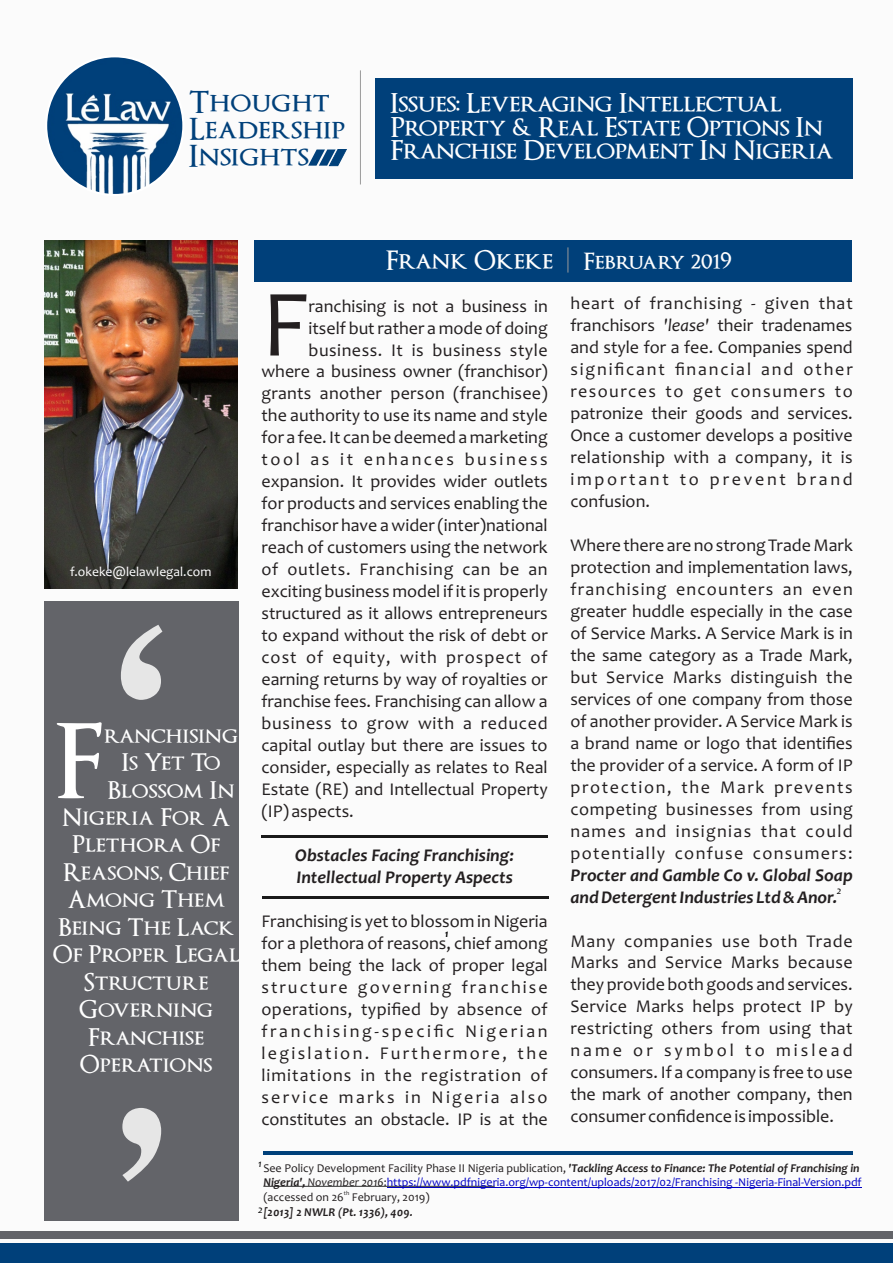
<style>
.page{position:relative;width:893px;height:1263px;background:#fbfbfb}
.page>*{position:absolute;margin:0;border:0;box-sizing:border-box;transform-origin:0 0}
.t1{font:343.2px/484.5px "P Ming Li U";color:#e6e6e6}
.t2{font:600 101.7px "Optimus Princeps";color:#fff}
.t3{font:96px "Candara";color:#231f20}
.t4{font:600 30px/27px "Optimus Princeps";color:#00407a}
.t5{font:600 26.85px/23.5px "Optimus Princeps";letter-spacing:-.015em;color:#fff}
.t6{font:600 26.25px "Optimus Princeps";color:#fff}
.t7{font:600 24px "Optimus Princeps";color:#fff}
.t8{font:18px/21.9px "Candara";color:#231f20;text-align:justify}
.t9{font:italic 700 18px/21.9px "Candara";color:#231f20}
.t10{font:18px "Candara";letter-spacing:.04em;color:#231f20}
.t11{font:18px "Candara";letter-spacing:.055em;color:#231f20}
.t12{font:18px "Candara";letter-spacing:.03em;color:#231f20}
.t13{font:18px "Candara";letter-spacing:.14em;color:#231f20}
.t14{font:13.5px "Candara";color:#fff}
.t15{font:12px/14.7px "Candara";color:#0000c4}
.t16{font:12px "Candara";color:#231f20}
.t17{font:italic 700 12px "Candara";color:#231f20}
.t18{font:italic 10.5px "Candara";color:#000}
.t19{font:italic 700 10.5px "Candara";color:#000}
.t20{font:6px "Candara";color:#231f20}
.s1{font-size:23.4px}
.s2{font-style:italic}
.s3{color:#231f20}
.s4{font-weight:700;font-style:italic;color:#231f20}
.s5{font-style:italic;color:#231f20}
</style>
<div class="page">
<div style="left:0;top:1242px;width:893px;height:21px;background:#00407a"></div>
<div style="left:0;top:1231px;width:893px;height:7px;background:#636469"></div>
<hr style="left:263px;top:1151px;width:590px;height:3px;background:#00407a">
<img style="left:46px;top:56px;width:137px;height:139px;border-radius:50%">
<svg style="left:308px;top:149px;width:39px;height:17px"></svg>
<hr style="left:360px;top:70px;width:1px;height:114px;background:#999">
<div style="left:45px;top:601px;width:194px;height:619px;background:#636469"></div>
<div style="left:254px;top:240px;width:597px;height:41px;background:#00407a"></div>
<img style="left:45px;top:240px;width:193px;height:348px">
<svg style="left:568px;top:247px;width:1px;height:26px"></svg>
<hr style="left:263px;top:1186px;width:232px;height:1px;background:#333">
<hr style="left:387px;top:1187px;width:475px;height:1px;background:#0000c4">
<hr style="left:261px;top:835px;width:287px;height:2px;background:#1a1a1a">
<hr style="left:262px;top:897px;width:286px;height:2px;background:#1a1a1a">
<div style="left:375px;top:78px;width:478px;height:101px;background:#00407a"></div>
<h3 class="t4" style="left:189px;top:89px;width:158px">Thought<br>Leadership<br>Insights</h3>
<h3 class="t5" style="left:391px;top:92px;width:445px">Issues: Leveraging Intellectual<br>Property &amp; Real Estate Options In<br>Franchise Development In Nigeria</h3>
<h3 class="t6" style="left:386px;top:247px;width:348px">Frank Okeke <span class="s1">February 201</span>9</h3>
<p class="t14" style="left:70px;top:566px;width:143px">f.okeke@lelawlegal.com</p>
<h1 class="t1" style="left:104px;top:537px;width:345px;text-indent:-266px">‘ ’</h1>
<h2 class="t2" style="left:54px;top:708px;width:51px">F</h2>
<h3 class="t7" style="left:104px;top:722px;width:136px">ranchising</h3>
<h3 class="t7" style="left:122px;top:750px;width:100px">Is Yet To</h3>
<h3 class="t7" style="left:108px;top:777px;width:129px">Blossom In</h3>
<h3 class="t7" style="left:62px;top:804px;width:169px">Nigeria For A</h3>
<h3 class="t7" style="left:72px;top:832px;width:150px">Plethora Of</h3>
<h3 class="t7" style="left:63px;top:859px;width:168px">Reasons, Chief</h3>
<h3 class="t7" style="left:67px;top:887px;width:160px">Among Them</h3>
<h3 class="t7" style="left:58px;top:914px;width:178px">Being The Lack</h3>
<h3 class="t7" style="left:53px;top:942px;width:188px">Of Proper Legal</h3>
<h3 class="t7" style="left:84px;top:969px;width:126px">Structure</h3>
<h3 class="t7" style="left:79px;top:997px;width:136px">Governing</h3>
<h3 class="t7" style="left:88px;top:1024px;width:118px">Franchise</h3>
<h3 class="t7" style="left:80px;top:1052px;width:134px">Operations</h3>
<h3 class="t3" style="left:262px;top:286px;width:48px">F</h3>
<p class="t8" style="left:570px;top:294px;width:284px">heart of franchising - given that franchisors <span class="s2">'lease'</span> their tradenames and style for a fee. Companies spend significant financial and other resources to get consumers to patronize their goods and services.<br>Once a customer develops a positive relationship with a company, it is important to prevent brand confusion.</p>
<p class="t8" style="left:570px;top:536px;width:284px">Where there are no strong Trade Mark protection and implementation laws, franchising encounters an even greater huddle especially in the case of Service Marks. A Service Mark is in the same category as a Trade Mark, but Service Marks distinguish the services of one company from those of another provider. A Service Mark is a brand name or logo that identifies the provider of a service. A form of IP protection, the Mark prevents competing businesses from using names and insignias that could potentially confuse consumers:</p>
<p class="t9" style="left:570px;top:865px;width:284px">Procter and Gamble Co v. Global Soap and Detergent Industries Ltd &amp; Anor.</p>
<p class="t8" style="left:570px;top:931px;width:284px">Many companies use both Trade Marks and Service Marks because they provide both goods and services.<br>Service Marks helps protect IP by restricting others from using that name or symbol to mislead consumers. If a company is free to use the mark of another company, then consumer confidence is impossible.</p>
<p class="t15" style="left:263px;top:1161px;width:600px"><span class="s3">See Policy Development Facility Phase II Nigeria publication,</span> <span class="s4">'Tackling Access to Finance: The Potential of Franchising in<br>Nigeria',</span> <span class="s5">November 2016</span><span class="s3">:</span>https://www.pdfnigeria.org/wp-content/uploads/2017/02/Franchising -Nigeria-Final-Version.pdf</p>
<p class="t20" style="left:344px;top:1190px;width:7px">th</p>
<p class="t16" style="left:263px;top:1192px;width:168px">(accessed on 26 February, 2019)</p>
<p class="t17" style="left:263px;top:1207px;width:151px">[2013] 2 NWLR (Pt. 1336), 409.</p>
<p class="t8" style="left:309px;top:297px;width:241px">ranchising is not a business in</p>
<p class="t8" style="left:309px;top:319px;width:241px">itself but rather a mode of doing</p>
<p class="t12" style="left:309px;top:342px;width:241px">business. It is business style</p>
<p class="t8" style="left:262px;top:362px;width:288px">where a business owner (franchisor)</p>
<p class="t8" style="left:262px;top:384px;width:288px">grants another person (franchisee)</p>
<p class="t8" style="left:262px;top:406px;width:288px">the authority to use its name and style</p>
<p class="t8" style="left:261px;top:428px;width:288px">for a fee. It can be deemed a marketing</p>
<p class="t13" style="left:261px;top:452px;width:288px">tool as it enhances business</p>
<p class="t8" style="left:261px;top:472px;width:288px">expansion. It provides wider outlets</p>
<p class="t8" style="left:261px;top:494px;width:288px">for products and services enabling the</p>
<p class="t8" style="left:261px;top:516px;width:288px">franchisor have a wider (inter)national</p>
<p class="t8" style="left:261px;top:538px;width:288px">reach of customers using the network</p>
<p class="t10" style="left:261px;top:562px;width:288px">of outlets. Franchising can be an</p>
<p class="t8" style="left:261px;top:582px;width:288px">exciting business model if it is properly</p>
<p class="t8" style="left:261px;top:604px;width:288px">structured as it allows entrepreneurs</p>
<p class="t8" style="left:261px;top:626px;width:288px">to expand without the risk of debt or</p>
<p class="t11" style="left:261px;top:650px;width:288px">cost of equity, with prospect of</p>
<p class="t8" style="left:261px;top:670px;width:288px">earning returns by way of royalties or</p>
<p class="t8" style="left:261px;top:692px;width:288px">franchise fees. Franchising can allow a</p>
<p class="t10" style="left:261px;top:716px;width:288px">business to grow with a reduced</p>
<p class="t8" style="left:261px;top:736px;width:288px">capital outlay but there are issues to</p>
<p class="t8" style="left:261px;top:758px;width:288px">consider, especially as relates to Real</p>
<p class="t8" style="left:261px;top:780px;width:288px">Estate (RE) and Intellectual Property</p>
<p class="t8" style="left:261px;top:802px;width:94px">(IP) aspects.</p>
<p class="t9" style="left:295px;top:846px;width:220px">Obstacles Facing Franchising:<br>Intellectual Property Aspects</p>
<p class="t8" style="left:261px;top:912px;width:288px">Franchising is yet to blossom in Nigeria for a plethora of reasons, chief among them being the lack of proper legal structure governing franchise operations, typified by absence of franchising-specific Nigerian legislation. Furthermore, the limitations in the registration of service marks in Nigeria also constitutes an obstacle. IP is at the</p>
<p class="t18" style="left:837px;top:886px;width:6px">2</p>
<p class="t19" style="left:445px;top:930px;width:5px">1</p>
<p class="t18" style="left:258px;top:1159px;width:5px">1</p>
<p class="t18" style="left:258px;top:1205px;width:6px">2</p>
</div>
